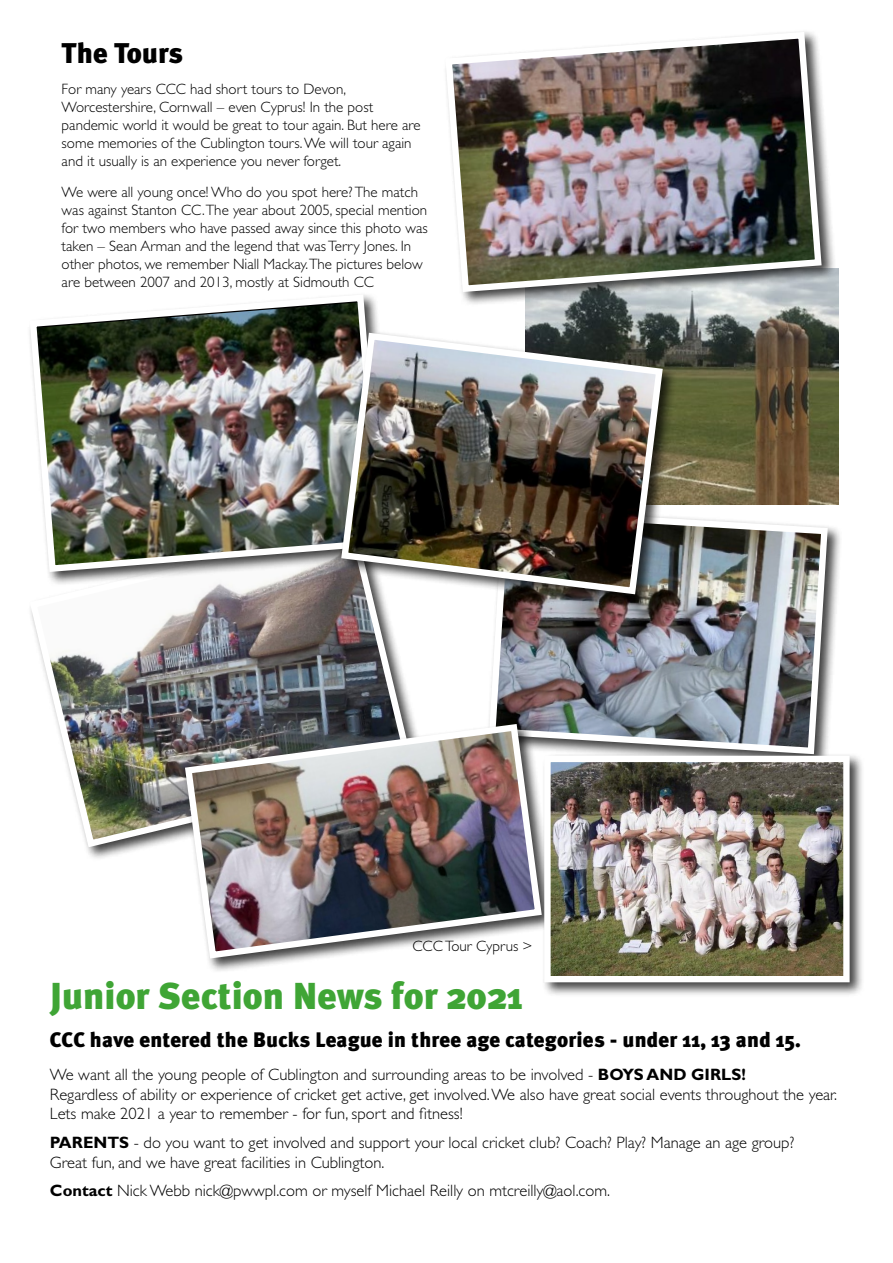
<style>
.page{position:relative;width:893px;height:1263px;background:#fff}
.page>*{position:absolute;margin:0;border:0;box-sizing:border-box;transform-origin:0 0}
.t1{font:900 37.5px "Meta Plus";color:#3fa535}
.t2{font:900 28.5px "Meta Plus";color:#000}
.t3{font:900 21px "Meta Plus";letter-spacing:.01em;color:#000}
.t4{font:300 16.5px/19.8px "Gill Sans";color:#000}
.t5{font:300 15px/18px "Gill Sans";color:#000}
.s1{font-weight:700}
</style>
<div class="page">
<img style="left:30px;top:586px;width:384px;height:265px">
<div style="left:486px;top:505px;width:356px;height:264px;background:#000;opacity:.75"></div>
<img style="left:486px;top:505px;width:345px;height:248px">
<img style="left:525px;top:269px;width:314px;height:235px">
<div style="left:443px;top:29px;width:393px;height:277px;background:#000;opacity:.75"></div>
<img style="left:443px;top:29px;width:382px;height:266px">
<div style="left:27px;top:292px;width:371px;height:294px;background:#000;opacity:.75"></div>
<img style="left:27px;top:292px;width:359px;height:283px">
<div style="left:183px;top:721px;width:373px;height:252px;background:#000;opacity:.75"></div>
<img style="left:181px;top:720px;width:364px;height:242px">
<div style="left:339px;top:330px;width:338px;height:279px;background:#000;opacity:.75"></div>
<img style="left:338px;top:329px;width:328px;height:269px">
<div style="left:541px;top:753px;width:324px;height:244px;background:#000;opacity:.75"></div>
<img style="left:551px;top:763px;width:292px;height:212px">
<div style="left:544px;top:756px;width:306px;height:226px;border:6px solid #fff"></div>
<h2 class="t2" style="left:62px;top:37px;width:123px">The Tours</h2>
<p class="t5" style="left:62px;top:80px;width:361px">For many years CCC had short tours to Devon, Worcestershire, Cornwall – even Cyprus! In the post pandemic world it would be great to tour again. But here are some memories of the Cublington tours. We will tour again and it usually is an experience you never forget.</p>
<p class="t5" style="left:62px;top:183px;width:368px">We were all young once! Who do you spot here? The match was against Stanton CC.The year about 2005, special mention for two members who have passed away since this photo was taken – Sean Arman and the legend that was Terry Jones. In other photos, we remember Niall Mackay.The pictures below are between 2007 and 2013, mostly at Sidmouth CC</p>
<p class="t5" style="left:412px;top:937px;width:122px">CCC Tour Cyprus &gt;</p>
<h1 class="t1" style="left:50px;top:974px;width:474px">Junior Section News for 2021</h1>
<h3 class="t3" style="left:50px;top:1028px;width:752px">CCC have entered the Bucks League in three age categories - under 11, 13 and 15.</h3>
<p class="t4" style="left:50px;top:1064px;width:789px">We want all the young people of Cublington and surrounding areas to be involved - <span class="s1">BOYS AND GIRLS!<br></span>Regardless of ability or experience of cricket get active, get involved. We also have great social events throughout the year.<br>Lets make 2021 a year to remember - for fun, sport and fitness!</p>
<p class="t4" style="left:50px;top:1132px;width:746px"><span class="s1">PARENTS</span> - do you want to get involved and support your local cricket club? Coach? Play? Manage an age group?<br>Great fun, and we have great facilities in Cublington.</p>
<p class="t4" style="left:50px;top:1180px;width:562px"><span class="s1">Contact</span> Nick Webb nick@pwwpl.com or myself Michael Reilly on mtcreilly@aol.com.</p>
</div>
